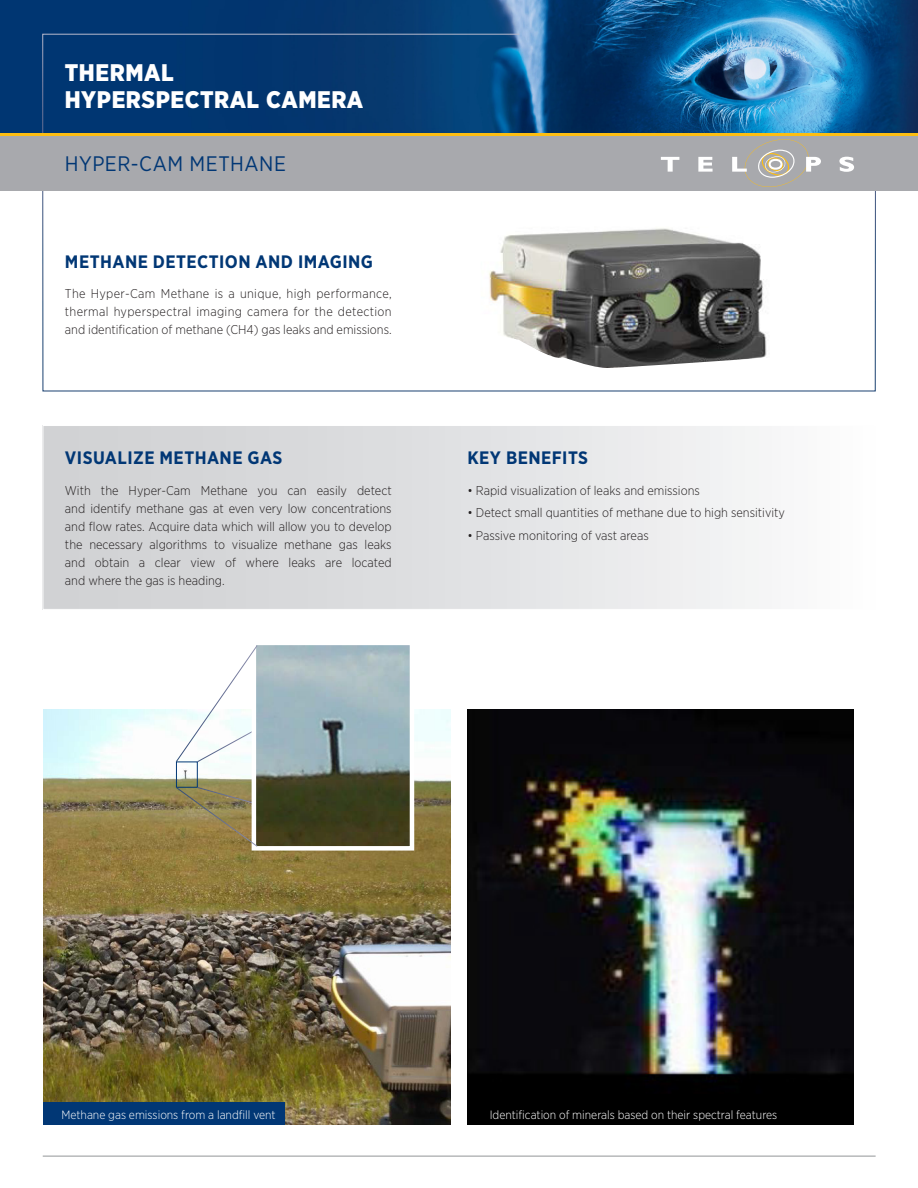
<style>
.page{position:relative;width:918px;height:1188px;background:#fff}
.page>*{position:absolute;margin:0;border:0;box-sizing:border-box;transform-origin:0 0}
.Titre_sections{font:900 24px/27px "Gotham Narrow";letter-spacing:.025em;color:#fff}
.Titre_sections-2{font:21px "Gotham Narrow";letter-spacing:.025em;color:#013775}
.Titre_sections-3{font:700 18px "Gotham Narrow";letter-spacing:.025em;color:#013775}
.Texte_courant{font:300 12.75px/18px "Gotham Narrow";color:#231f20;text-align:justify}
.Légende{font:300 12px "Gotham Narrow";color:#fff}
</style>
<div class="page">
<img style="left:468px;top:709px;width:385px;height:415px">
<img style="left:43px;top:709px;width:407px;height:415px">
<div style="left:43px;top:1102px;width:242px;height:22px;background:#013775"></div>
<div style="left:43px;top:426px;width:832px;height:183px;background:linear-gradient(to right,#cccdcf,#fafafb)"></div>
<div style="left:43px;top:425px;width:833px;height:185px;border:1px solid #fff"></div>
<img style="left:0;top:0;width:918px;height:134px">
<svg style="left:42px;top:34px;width:834px;height:357px"></svg>
<hr style="left:43px;top:1156px;width:833px;height:1px;background:#939598">
<img style="left:481px;top:209px;width:316px;height:159px">
<div style="left:176px;top:762px;width:22px;height:25px;border:1px solid #013775"></div>
<img style="left:257px;top:762px;width:152px;height:25px">
<svg style="left:176px;top:645px;width:234px;height:117px"></svg>
<svg style="left:176px;top:787px;width:234px;height:60px;background:#5d5832"></svg>
<hr style="left:0;top:134px;width:918px;height:2px;background:#fdbe12">
<div style="left:0;top:136px;width:918px;height:54px;background:#a8a9ad"></div>
<svg style="left:661px;top:157px;width:18px;height:15px"></svg>
<svg style="left:698px;top:157px;width:15px;height:15px"></svg>
<svg style="left:839px;top:157px;width:15px;height:15px"></svg>
<svg style="left:732px;top:139px;width:89px;height:48px"></svg>
<p class="Titre_sections" style="left:65px;top:59px;width:300px">THERMAL<br>HYPERSPECTRAL CAMERA</p>
<p class="Titre_sections-2" style="left:65px;top:151px;width:223px">HYPER-CAM METHANE</p>
<p class="Titre_sections-3" style="left:65px;top:250px;width:309px">METHANE DETECTION AND IMAGING</p>
<p class="Texte_courant" style="left:65px;top:285px;width:328px">The Hyper-Cam Methane is a unique, high performance, thermal hyperspectral imaging camera for the detection and identification of methane (CH4) gas leaks and emissions.</p>
<p class="Titre_sections-3" style="left:65px;top:446px;width:219px">VISUALIZE METHANE GAS</p>
<p class="Texte_courant" style="left:65px;top:481px;width:328px">With the Hyper-Cam Methane you can easily detect and identify methane gas at even very low concentrations and flow rates. Acquire data which will allow you to develop the necessary algorithms to visualize methane gas leaks and obtain a clear view of where leaks are located and where the gas is heading.</p>
<p class="Titre_sections-3" style="left:467px;top:446px;width:122px">KEY BENEFITS</p>
<p class="Texte_courant" style="left:467px;top:481px;width:234px">• Rapid visualization of leaks and emissions</p>
<p class="Texte_courant" style="left:467px;top:503px;width:319px">• Detect small quantities of methane due to high sensitivity</p>
<p class="Texte_courant" style="left:467px;top:526px;width:183px">• Passive monitoring of vast areas</p>
<p class="Légende" style="left:61px;top:1107px;width:216px">Methane gas emissions from a landfill vent</p>
<p class="Légende" style="left:490px;top:1107px;width:289px">Identification of minerals based on their spectral features</p>
</div>
